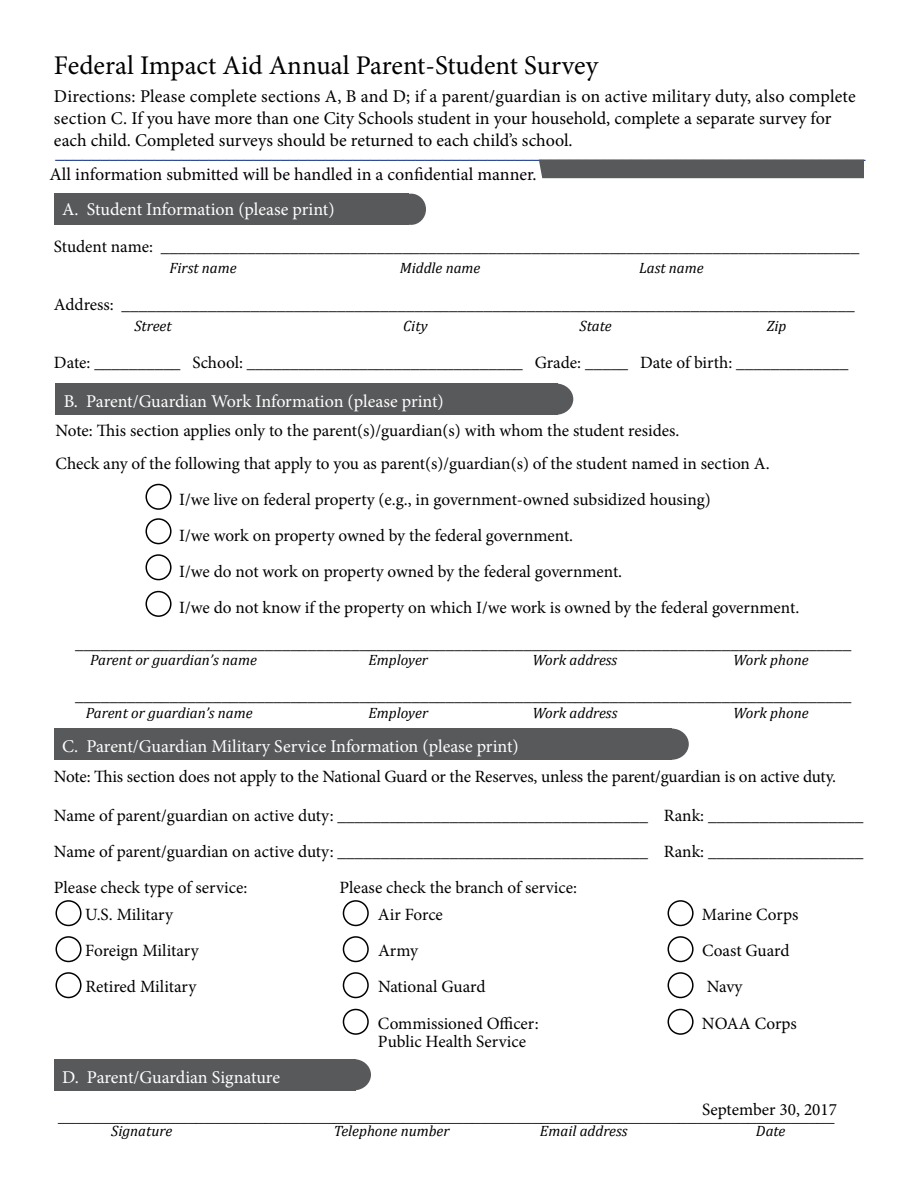
<style>
.page{position:relative;width:918px;height:1188px;background:#fff}
.page>*{position:absolute;margin:0;border:0;box-sizing:border-box;transform-origin:0 0}
.t1{font:27px "Minion Pro";color:#000}
.t2{font:18px/21.6px "Minion Pro";color:#000}
.t3{font:18px "Minion Pro";letter-spacing:-.005em;color:#fff}
.t4{font:700 18px "Times New Roman";color:#25408f}
.t5{font:17.25px/36px "Minion Pro";letter-spacing:-.005em;color:#000}
.t6{font:17.25px "Times New Roman";color:#000}
.t7{font:italic 15px "Cambria";color:#000}
</style>
<div class="page">
<div style="left:539px;top:160px;width:325px;height:18px;background:#58595b"></div>
<div style="left:396px;top:194px;width:30px;height:31px;background:#58595b;border-radius:50%"></div>
<div style="left:54px;top:194px;width:355px;height:31px;background:#58595b"></div>
<div style="left:539px;top:384px;width:34px;height:31px;background:#58595b;border-radius:50%"></div>
<div style="left:55px;top:384px;width:503px;height:31px;background:#58595b"></div>
<div style="left:145px;top:484px;width:27px;height:26px;border:2px solid #000;border-radius:50%"></div>
<div style="left:145px;top:518px;width:27px;height:26px;border:2px solid #000;border-radius:50%"></div>
<div style="left:145px;top:554px;width:27px;height:26px;border:2px solid #000;border-radius:50%"></div>
<div style="left:145px;top:591px;width:27px;height:26px;border:2px solid #000;border-radius:50%"></div>
<div style="left:654px;top:729px;width:35px;height:31px;background:#58595b;border-radius:50%"></div>
<div style="left:54px;top:729px;width:618px;height:31px;background:#58595b"></div>
<div style="left:55px;top:900px;width:27px;height:26px;border:2px solid #000;border-radius:50%"></div>
<div style="left:55px;top:936px;width:27px;height:26px;border:2px solid #000;border-radius:50%"></div>
<div style="left:55px;top:972px;width:27px;height:26px;border:2px solid #000;border-radius:50%"></div>
<div style="left:668px;top:900px;width:26px;height:26px;border:2px solid #000;border-radius:50%"></div>
<div style="left:668px;top:936px;width:26px;height:26px;border:2px solid #000;border-radius:50%"></div>
<div style="left:668px;top:972px;width:26px;height:26px;border:2px solid #000;border-radius:50%"></div>
<div style="left:668px;top:1009px;width:26px;height:26px;border:2px solid #000;border-radius:50%"></div>
<div style="left:343px;top:900px;width:26px;height:26px;border:2px solid #000;border-radius:50%"></div>
<div style="left:343px;top:936px;width:26px;height:26px;border:2px solid #000;border-radius:50%"></div>
<div style="left:343px;top:972px;width:26px;height:26px;border:2px solid #000;border-radius:50%"></div>
<div style="left:343px;top:1009px;width:26px;height:26px;border:2px solid #000;border-radius:50%"></div>
<div style="left:54px;top:1059px;width:302px;height:31px;background:#58595b"></div>
<div style="left:336px;top:1059px;width:35px;height:31px;background:#58595b;border-radius:50%"></div>
<h1 class="t1" style="left:54px;top:48px;width:546px">Federal Impact Aid Annual Parent-Student Survey</h1>
<p class="t2" style="left:54px;top:86px;width:803px">Directions: Please complete sections A, B and D; if a parent/guardian is on active military duty, also complete section C. If you have more than one City Schools student in your household, complete a separate survey for each child. Completed surveys should be returned to each child’s school.</p>
<p class="t4" style="left:55px;top:138px;width:811px">__________________________________________________________________________________________</p>
<p class="t2" style="left:49px;top:163px;width:489px">All information submitted will be handled in a confidential manner.</p>
<p class="t3" style="left:62px;top:197px;width:274px">A. Student Information (please print)</p>
<p class="t5" style="left:54px;top:229px;width:807px">Student name: _________________________________________________________________________________</p>
<p class="t7" style="left:170px;top:257px;width:69px">First name</p>
<p class="t7" style="left:400px;top:257px;width:82px">Middle name</p>
<p class="t7" style="left:639px;top:257px;width:66px">Last name</p>
<p class="t5" style="left:54px;top:287px;width:802px">Address: _____________________________________________________________________________________</p>
<p class="t7" style="left:134px;top:315px;width:39px">Street</p>
<p class="t7" style="left:403px;top:315px;width:26px">City</p>
<p class="t7" style="left:580px;top:315px;width:34px">State</p>
<p class="t7" style="left:767px;top:315px;width:21px">Zip</p>
<p class="t5" style="left:54px;top:344px;width:796px">Date: __________ School: ________________________________ Grade: _____ Date of birth: _____________</p>
<p class="t3" style="left:64px;top:389px;width:382px">B. Parent/Guardian Work Information (please print)</p>
<p class="t5" style="left:55px;top:414px;width:716px;line-height:32.7px">Note: This section applies only to the parent(s)/guardian(s) with whom the student resides.<br>Check any of the following that apply to you as parent(s)/guardian(s) of the student named in section A.</p>
<p class="t5" style="left:179px;top:481px;width:533px">I/we live on federal property (e.g., in government-owned subsidized housing)</p>
<p class="t5" style="left:179px;top:517px;width:396px">I/we work on property owned by the federal government.</p>
<p class="t5" style="left:179px;top:553px;width:445px">I/we do not work on property owned by the federal government.</p>
<p class="t5" style="left:179px;top:589px;width:622px">I/we do not know if the property on which I/we work is owned by the federal government.</p>
<p class="t5" style="left:75px;top:625px;width:778px">__________________________________________________________________________________________</p>
<p class="t7" style="left:90px;top:650px;width:168px">Parent or guardian’s name</p>
<p class="t7" style="left:368px;top:650px;width:61px">Employer</p>
<p class="t7" style="left:532px;top:650px;width:86px">Work address</p>
<p class="t7" style="left:733px;top:650px;width:77px">Work phone</p>
<p class="t5" style="left:75px;top:678px;width:778px">__________________________________________________________________________________________</p>
<p class="t7" style="left:86px;top:702px;width:168px">Parent or guardian’s name</p>
<p class="t7" style="left:368px;top:702px;width:61px">Employer</p>
<p class="t7" style="left:532px;top:702px;width:86px">Work address</p>
<p class="t7" style="left:733px;top:702px;width:77px">Work phone</p>
<p class="t3" style="left:62px;top:734px;width:458px">C. Parent/Guardian Military Service Information (please print)</p>
<p class="t5" style="left:54px;top:758px;width:784px">Note: This section does not apply to the National Guard or the Reserves, unless the parent/guardian is on active duty.</p>
<p class="t5" style="left:54px;top:797px;width:811px;text-align:justify">Name of parent/guardian on active duty: ____________________________________ Rank: __________________ Name of parent/guardian on active duty: ____________________________________ Rank: __________________ Please check type of service:</p>
<p class="t5" style="left:340px;top:869px;width:239px">Please check the branch of service:</p>
<p class="t5" style="left:85px;top:896px;width:89px">U.S. Military</p>
<p class="t5" style="left:378px;top:896px;width:66px">Air Force</p>
<p class="t5" style="left:702px;top:896px;width:98px">Marine Corps</p>
<p class="t5" style="left:85px;top:932px;width:115px">Foreign Military</p>
<p class="t5" style="left:378px;top:932px;width:42px">Army</p>
<p class="t5" style="left:702px;top:932px;width:89px">Coast Guard</p>
<p class="t5" style="left:85px;top:968px;width:113px">Retired Military</p>
<p class="t5" style="left:378px;top:968px;width:109px">National Guard</p>
<p class="t5" style="left:707px;top:968px;width:37px">Navy</p>
<p class="t5" style="left:378px;top:1006px;width:162px">Commissioned Officer:</p>
<p class="t5" style="left:702px;top:1006px;width:96px">NOAA Corps</p>
<p class="t5" style="left:378px;top:1024px;width:150px">Public Health Service</p>
<p class="t3" style="left:62px;top:1065px;width:219px">D. Parent/Guardian Signature</p>
<p class="t6" style="left:58px;top:1103px;width:778px">__________________________________________________________________________________________</p>
<p class="t7" style="left:111px;top:1121px;width:62px">Signature</p>
<p class="t7" style="left:334px;top:1121px;width:117px">Telephone number</p>
<p class="t7" style="left:540px;top:1121px;width:89px">Email address</p>
<p class="t7" style="left:756px;top:1121px;width:31px">Date</p>
<p class="t5" style="left:702px;top:1091px;width:137px">September 30, 2017</p>
</div>
